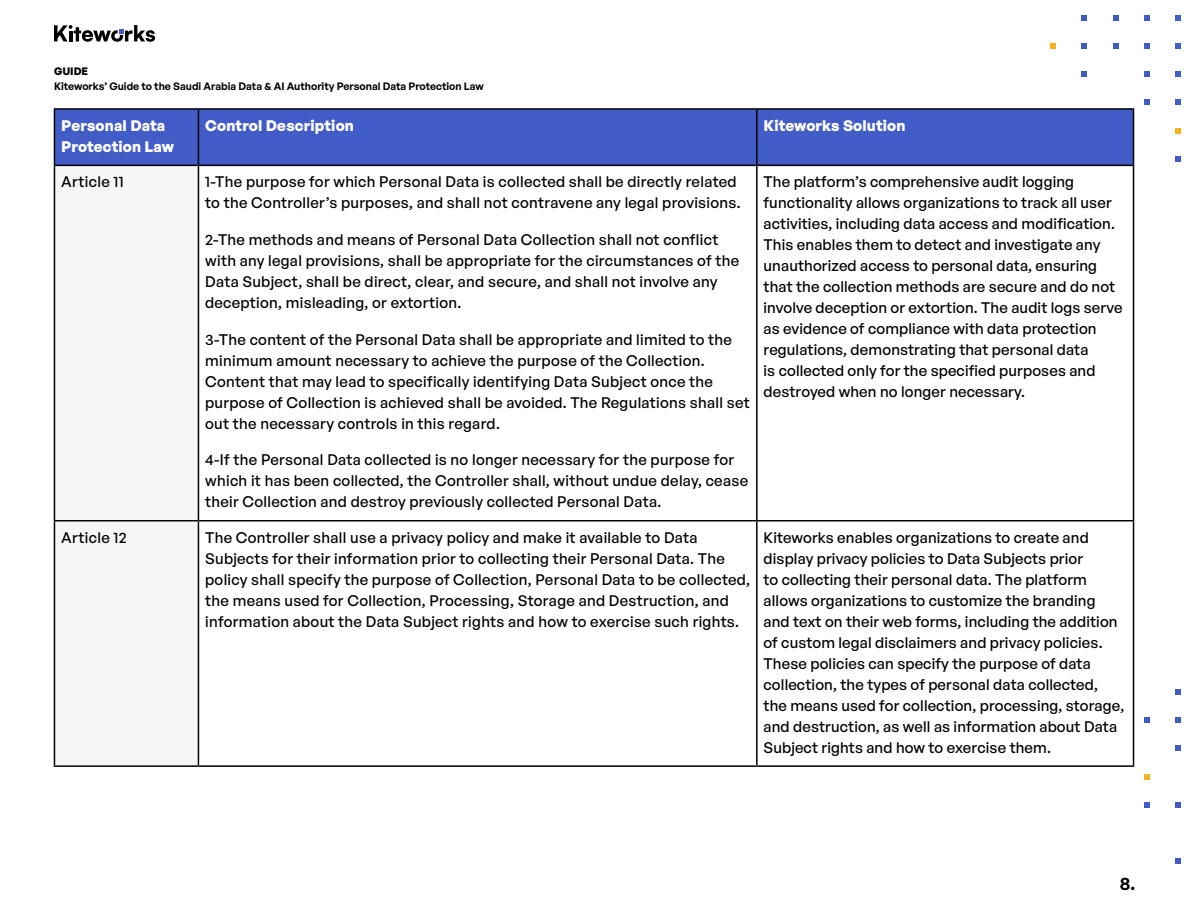
<style>
.page{position:relative;width:1188px;height:918px;background:#fff}
.page>*{position:absolute;margin:0;border:0;box-sizing:border-box;transform-origin:0 0}
.t1{font:600 18px "General Sans";color:#000}
.t2{font:500 15px/21px "General Sans";letter-spacing:.01em;color:#000}
.t3{font:700 15px/21px "General Sans";letter-spacing:.01em;color:#fff}
.t4{font:600 10.5px "General Sans";color:#000}
.t5{font:700 10.5px "General Sans";color:#000}
</style>
<div class="page">
<svg style="left:1175px;top:689px;width:5px;height:5px"></svg>
<svg style="left:1144px;top:717px;width:5px;height:5px"></svg>
<svg style="left:1175px;top:717px;width:5px;height:5px"></svg>
<svg style="left:1175px;top:746px;width:5px;height:5px"></svg>
<svg style="left:1144px;top:774px;width:5px;height:5px"></svg>
<svg style="left:1144px;top:802px;width:5px;height:5px"></svg>
<svg style="left:1175px;top:802px;width:5px;height:5px"></svg>
<svg style="left:1175px;top:859px;width:5px;height:5px"></svg>
<svg style="left:54px;top:25px;width:101px;height:17px"></svg>
<svg style="left:1175px;top:157px;width:5px;height:5px"></svg>
<svg style="left:1175px;top:128px;width:5px;height:5px"></svg>
<svg style="left:1144px;top:100px;width:5px;height:5px"></svg>
<svg style="left:1175px;top:100px;width:5px;height:5px"></svg>
<svg style="left:1144px;top:72px;width:5px;height:5px"></svg>
<svg style="left:1175px;top:72px;width:5px;height:5px"></svg>
<svg style="left:1082px;top:72px;width:5px;height:5px"></svg>
<svg style="left:1175px;top:43px;width:5px;height:5px"></svg>
<svg style="left:1144px;top:43px;width:5px;height:5px"></svg>
<svg style="left:1113px;top:43px;width:5px;height:5px"></svg>
<svg style="left:1082px;top:43px;width:5px;height:5px"></svg>
<svg style="left:1051px;top:43px;width:5px;height:5px"></svg>
<svg style="left:1144px;top:15px;width:5px;height:5px"></svg>
<svg style="left:1175px;top:15px;width:5px;height:5px"></svg>
<svg style="left:1113px;top:15px;width:5px;height:5px"></svg>
<svg style="left:1082px;top:15px;width:5px;height:5px"></svg>
<div style="left:55px;top:110px;width:1078px;height:55px;background:#425cc7"></div>
<div style="left:55px;top:166px;width:143px;height:599px;background:#f6f6f6"></div>
<hr style="left:54px;top:108px;width:144px;height:2px;background:#000">
<hr style="left:54px;top:110px;width:1px;height:55px;background:#000">
<hr style="left:198px;top:108px;width:559px;height:2px;background:#000">
<hr style="left:198px;top:110px;width:1px;height:55px;background:#000">
<hr style="left:757px;top:108px;width:377px;height:2px;background:#000">
<hr style="left:756px;top:110px;width:2px;height:55px;background:#000">
<hr style="left:1133px;top:110px;width:1px;height:55px;background:#000">
<hr style="left:54px;top:165px;width:144px;height:1px;background:#000">
<hr style="left:54px;top:166px;width:1px;height:354px;background:#000">
<hr style="left:198px;top:165px;width:559px;height:1px;background:#000">
<hr style="left:198px;top:166px;width:1px;height:354px;background:#000">
<hr style="left:757px;top:165px;width:377px;height:1px;background:#000">
<hr style="left:756px;top:166px;width:2px;height:354px;background:#000">
<hr style="left:1133px;top:166px;width:1px;height:354px;background:#000">
<hr style="left:54px;top:520px;width:144px;height:1px;background:#000">
<hr style="left:54px;top:521px;width:1px;height:244px;background:#000">
<hr style="left:198px;top:520px;width:559px;height:1px;background:#000">
<hr style="left:198px;top:521px;width:1px;height:244px;background:#000">
<hr style="left:757px;top:520px;width:377px;height:1px;background:#000">
<hr style="left:756px;top:521px;width:2px;height:244px;background:#000">
<hr style="left:1133px;top:521px;width:1px;height:244px;background:#000">
<hr style="left:54px;top:765px;width:144px;height:2px;background:#000">
<hr style="left:198px;top:765px;width:559px;height:2px;background:#000">
<hr style="left:757px;top:765px;width:377px;height:2px;background:#000">
<p class="t5" style="left:54px;top:64px;width:36px">GUIDE</p>
<p class="t4" style="left:54px;top:79px;width:431px">Kiteworks’ Guide to the Saudi Arabia Data &amp; AI Authority Personal Data Protection Law</p>
<p class="t3" style="left:61px;top:115px;width:114px">Personal Data<br>Protection Law</p>
<p class="t3" style="left:205px;top:115px;width:150px">Control Description</p>
<p class="t3" style="left:764px;top:115px;width:144px">Kiteworks Solution</p>
<p class="t2" style="left:61px;top:171px;width:64px">Article 11</p>
<p class="t2" style="left:205px;top:171px;width:537px">1-The purpose for which Personal Data is collected shall be directly related to the Controller’s purposes, and shall not contravene any legal provisions.</p>
<p class="t2" style="left:205px;top:229px;width:536px">2-The methods and means of Personal Data Collection shall not conflict with any legal provisions, shall be appropriate for the circumstances of the Data Subject, shall be direct, clear, and secure, and shall not involve any deception, misleading, or extortion.</p>
<p class="t2" style="left:205px;top:328px;width:546px">3-The content of the Personal Data shall be appropriate and limited to the minimum amount necessary to achieve the purpose of the Collection.<br>Content that may lead to specifically identifying Data Subject once the purpose of Collection is achieved shall be avoided. The Regulations shall set out the necessary controls in this regard.</p>
<p class="t2" style="left:205px;top:449px;width:545px">4-If the Personal Data collected is no longer necessary for the purpose for which it has been collected, the Controller shall, without undue delay, cease their Collection and destroy previously collected Personal Data.</p>
<p class="t2" style="left:764px;top:171px;width:361px">The platform’s comprehensive audit logging functionality allows organizations to track all user activities, including data access and modification.<br>This enables them to detect and investigate any unauthorized access to personal data, ensuring that the collection methods are secure and do not involve deception or extortion. The audit logs serve as evidence of compliance with data protection regulations, demonstrating that personal data<br>is collected only for the specified purposes and destroyed when no longer necessary.</p>
<p class="t2" style="left:61px;top:526px;width:67px">Article 12</p>
<p class="t2" style="left:205px;top:526px;width:546px">The Controller shall use a privacy policy and make it available to Data Subjects for their information prior to collecting their Personal Data. The policy shall specify the purpose of Collection, Personal Data to be collected, the means used for Collection, Processing, Storage and Destruction, and information about the Data Subject rights and how to exercise such rights.</p>
<p class="t2" style="left:764px;top:526px;width:362px">Kiteworks enables organizations to create and display privacy policies to Data Subjects prior<br>to collecting their personal data. The platform allows organizations to customize the branding and text on their web forms, including the addition of custom legal disclaimers and privacy policies.<br>These policies can specify the purpose of data collection, the types of personal data collected, the means used for collection, processing, storage, and destruction, as well as information about Data Subject rights and how to exercise them.</p>
<p class="t1" style="left:1120px;top:872px;width:17px">8.</p>
</div>
